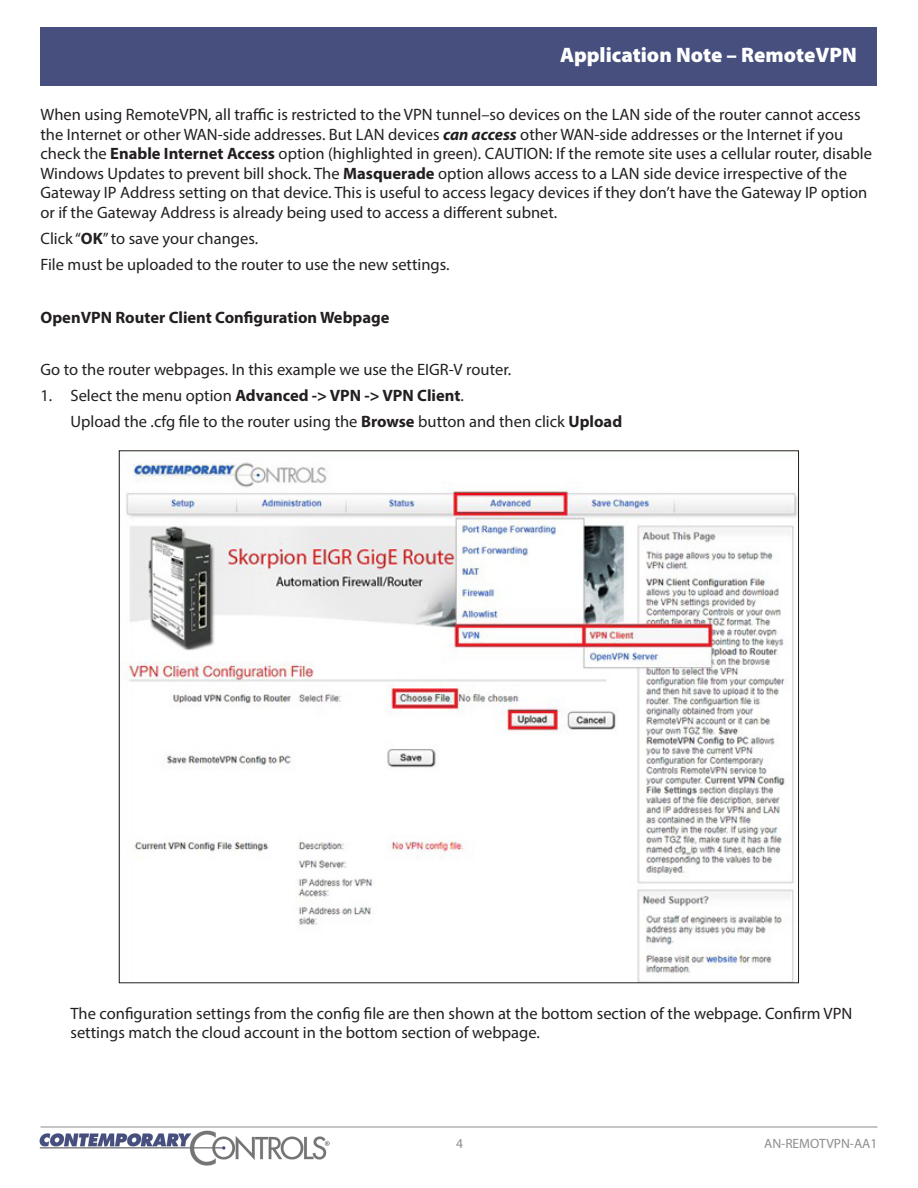
<style>
.page{position:relative;width:918px;height:1188px;background:#fff}
.page>*{position:absolute;margin:0;border:0;box-sizing:border-box;transform-origin:0 0}
.t1{font:900 21px "Myriad Pro";color:#fff}
.Body_Text{font:16.5px/19.5px "Myriad Pro";color:#231f20}
.Body_Text-2{font:700 16.5px "Myriad Pro";color:#231f20}
.t2{font:13.5px "Myriad Pro";color:#8e8e8d}
.s1{font-weight:700;font-style:italic}
.s2{font-weight:700}
.s3{font-weight:400}
</style>
<div class="page">
<hr style="left:40px;top:1127px;width:838px;height:1px;background:#8e8d8c">
<div style="left:40px;top:27px;width:838px;height:59px;background:#464f7e"></div>
<img style="left:40px;top:1131px;width:290px;height:35px">
<img style="left:122px;top:453px;width:675px;height:528px">
<p class="t1" style="left:560px;top:41px;width:298px">Application Note – RemoteVPN</p>
<p class="Body_Text" style="left:40px;top:105px;width:833px">When using RemoteVPN, all traffic is restricted to the VPN tunnel–so devices on the LAN side of the router cannot access the Internet or other WAN-side addresses. But LAN devices <span class="s1">can access</span> other WAN-side addresses or the Internet if you check the <span class="s2">Enable Internet Access</span> option (highlighted in green). CAUTION: If the remote site uses a cellular router, disable Windows Updates to prevent bill shock. The <span class="s2">Masquerade</span> option allows access to a LAN side device irrespective of the Gateway IP Address setting on that device. This is useful to access legacy devices if they don’t have the Gateway IP option or if the Gateway Address is already being used to access a different subnet.</p>
<p class="Body_Text" style="left:40px;top:229px;width:219px">Click “<span class="s2">OK</span>” to save your changes.</p>
<p class="Body_Text" style="left:40px;top:255px;width:411px">File must be uploaded to the router to use the new settings.</p>
<p class="Body_Text-2" style="left:40px;top:306px;width:351px">OpenVPN Router Client Configuration Webpage</p>
<p class="Body_Text" style="left:40px;top:359px;width:472px">Go to the router webpages. In this example we use the EIGR-V router.</p>
<p class="Body_Text-2" style="left:40px;top:385px;width:425px"><span class="s3">1. Select the menu option</span> Advanced -&gt; VPN -&gt; VPN Client<span class="s3">.</span></p>
<p class="Body_Text" style="left:70px;top:412px;width:553px">Upload the .cfg file to the router using the <span class="s2">Browse</span> button and then click <span class="s2">Upload</span></p>
<p class="Body_Text" style="left:70px;top:1003px;width:783px">The configuration settings from the config file are then shown at the bottom section of the webpage. Confirm VPN settings match the cloud account in the bottom section of webpage.</p>
<p class="t2" style="left:456px;top:1135px;width:8px">4</p>
<p class="t2" style="left:764px;top:1135px;width:115px">AN-REMOTVPN-AA1</p>
</div>
